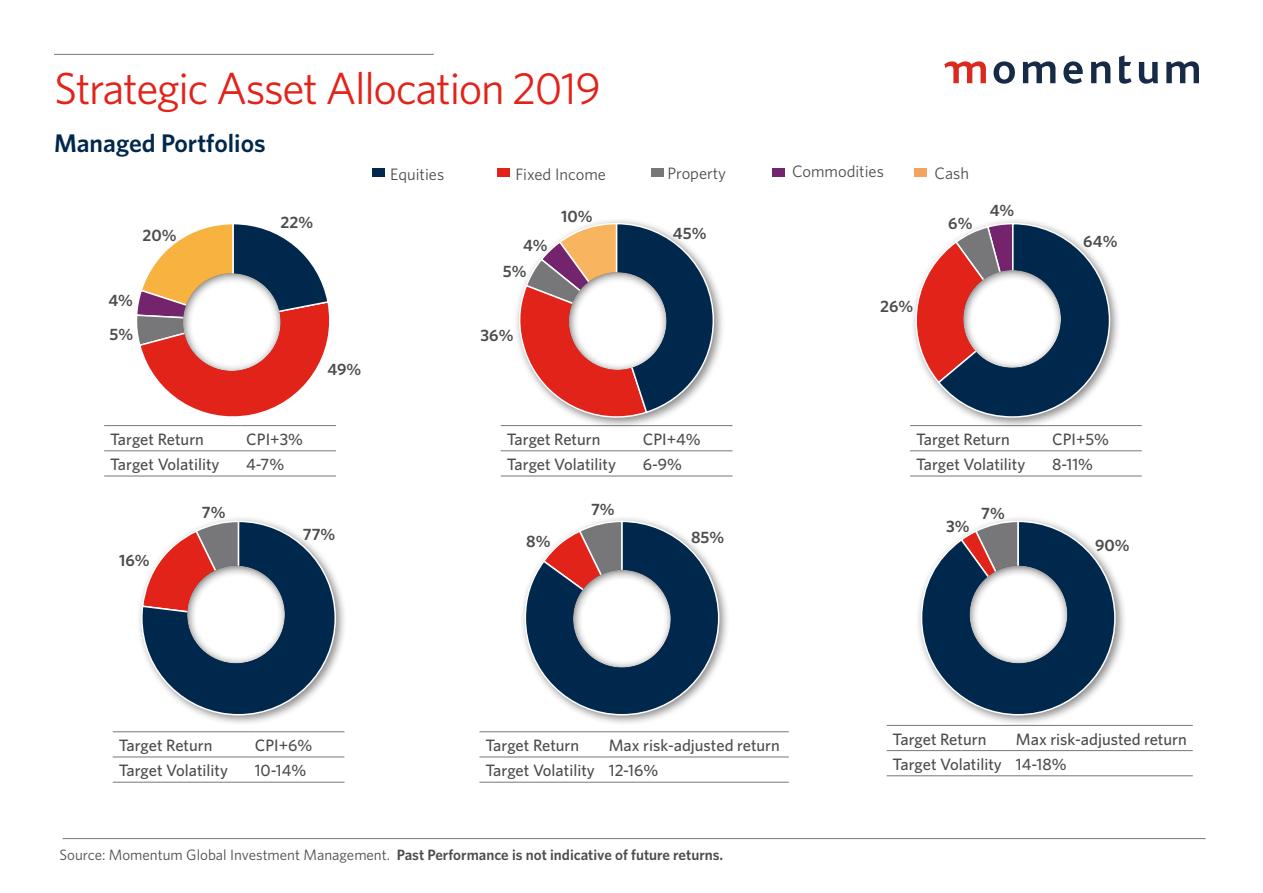
<style>
.page{position:relative;width:1263px;height:893px;background:#fff}
.page>*{position:absolute;margin:0;border:0;box-sizing:border-box;transform-origin:0 0}
.t1{font:45px "Whitney";letter-spacing:-.03em;color:#e2231a}
.t2{font:600 25.5px "Whitney";color:#00284c}
.t3{font:500 16.5px "Whitney";color:#4b4c4d}
.t4{font:600 16.5px "Whitney";color:#4b4c4d}
.t5{font:16.5px "Whitney";color:#4b4c4d}
.t6{font:600 15px "Whitney";color:#4b4c4d}
.s1{font-weight:400}
</style>
<div class="page">
<svg style="left:944px;top:61px;width:42px;height:22px"></svg>
<svg style="left:1023px;top:61px;width:32px;height:22px"></svg>
<svg style="left:1063px;top:61px;width:20px;height:23px"></svg>
<svg style="left:1091px;top:61px;width:19px;height:22px"></svg>
<svg style="left:1119px;top:55px;width:12px;height:29px"></svg>
<svg style="left:1139px;top:62px;width:19px;height:22px"></svg>
<svg style="left:1166px;top:61px;width:33px;height:22px"></svg>
<svg style="left:993px;top:61px;width:22px;height:23px"></svg>
<hr style="left:54px;top:54px;width:380px;height:1px;background:#77777a">
<svg style="left:135px;top:224px;width:201px;height:203px"></svg>
<div style="left:514px;top:218px;width:211px;height:211px;background:#231f20;opacity:.51"></div>
<svg style="left:515px;top:222px;width:200px;height:207px"></svg>
<div style="left:910px;top:218px;width:211px;height:211px;background:#231f20;opacity:.51"></div>
<svg style="left:910px;top:222px;width:201px;height:196px"></svg>
<div style="left:136px;top:515px;width:211px;height:211px;background:#231f20;opacity:.51"></div>
<svg style="left:140px;top:520px;width:197px;height:196px"></svg>
<div style="left:519px;top:515px;width:211px;height:211px;background:#231f20;opacity:.51"></div>
<svg style="left:524px;top:520px;width:196px;height:196px"></svg>
<div style="left:915px;top:515px;width:212px;height:211px;background:#231f20;opacity:.51"></div>
<svg style="left:920px;top:520px;width:196px;height:196px"></svg>
<hr style="left:104px;top:425px;width:136px;height:1px;background:#77777a">
<hr style="left:240px;top:425px;width:96px;height:1px;background:#77777a">
<hr style="left:104px;top:450px;width:136px;height:1px;background:#77777a">
<hr style="left:240px;top:450px;width:96px;height:1px;background:#77777a">
<hr style="left:104px;top:476px;width:136px;height:1px;background:#77777a">
<hr style="left:240px;top:476px;width:96px;height:1px;background:#77777a">
<hr style="left:501px;top:425px;width:136px;height:1px;background:#77777a">
<hr style="left:637px;top:425px;width:95px;height:1px;background:#77777a">
<hr style="left:501px;top:450px;width:136px;height:1px;background:#77777a">
<hr style="left:637px;top:450px;width:95px;height:1px;background:#77777a">
<hr style="left:501px;top:476px;width:136px;height:1px;background:#77777a">
<hr style="left:637px;top:476px;width:95px;height:1px;background:#77777a">
<hr style="left:910px;top:425px;width:136px;height:1px;background:#77777a">
<hr style="left:1046px;top:425px;width:96px;height:1px;background:#77777a">
<hr style="left:910px;top:450px;width:136px;height:1px;background:#77777a">
<hr style="left:1046px;top:450px;width:96px;height:1px;background:#77777a">
<hr style="left:910px;top:476px;width:136px;height:1px;background:#77777a">
<hr style="left:1046px;top:476px;width:96px;height:1px;background:#77777a">
<hr style="left:113px;top:731px;width:136px;height:1px;background:#77777a">
<hr style="left:249px;top:731px;width:95px;height:1px;background:#77777a">
<hr style="left:113px;top:757px;width:136px;height:1px;background:#77777a">
<hr style="left:249px;top:757px;width:95px;height:1px;background:#77777a">
<hr style="left:113px;top:782px;width:136px;height:1px;background:#77777a">
<hr style="left:249px;top:782px;width:95px;height:1px;background:#77777a">
<hr style="left:479px;top:731px;width:124px;height:1px;background:#77777a">
<hr style="left:603px;top:731px;width:186px;height:1px;background:#77777a">
<hr style="left:479px;top:757px;width:124px;height:1px;background:#77777a">
<hr style="left:603px;top:757px;width:186px;height:1px;background:#77777a">
<hr style="left:479px;top:782px;width:124px;height:1px;background:#77777a">
<hr style="left:603px;top:782px;width:186px;height:1px;background:#77777a">
<hr style="left:887px;top:725px;width:123px;height:1px;background:#77777a">
<hr style="left:1010px;top:725px;width:183px;height:1px;background:#77777a">
<hr style="left:887px;top:750px;width:123px;height:1px;background:#77777a">
<hr style="left:1010px;top:750px;width:183px;height:1px;background:#77777a">
<hr style="left:887px;top:775px;width:123px;height:1px;background:#77777a">
<hr style="left:1010px;top:775px;width:183px;height:1px;background:#77777a">
<hr style="left:63px;top:838px;width:1142px;height:1px;background:#77777a">
<div style="left:180px;top:273px;width:101px;height:100px;background:#231f20;opacity:.75"></div>
<div style="left:566px;top:272px;width:101px;height:100px;background:#231f20;opacity:.75"></div>
<div style="left:960px;top:270px;width:101px;height:100px;background:#231f20;opacity:.75"></div>
<div style="left:184px;top:565px;width:101px;height:101px;background:#231f20;opacity:.75"></div>
<div style="left:570px;top:569px;width:101px;height:101px;background:#231f20;opacity:.75"></div>
<div style="left:967px;top:565px;width:100px;height:101px;background:#231f20;opacity:.75"></div>
<div style="left:497px;top:168px;width:13px;height:9px;background:#e2231a"></div>
<div style="left:372px;top:168px;width:13px;height:9px;background:#00284c"></div>
<div style="left:651px;top:168px;width:12px;height:9px;background:#77777a"></div>
<div style="left:772px;top:168px;width:12px;height:9px;background:#74246c"></div>
<div style="left:914px;top:168px;width:13px;height:9px;background:#f2a45f"></div>
<p class="t1" style="left:54px;top:59px;width:549px">Strategic Asset Allocation 2019</p>
<p class="t2" style="left:54px;top:126px;width:213px">Managed Portfolios</p>
<p class="t5" style="left:390px;top:163px;width:56px">Equities</p>
<p class="t5" style="left:516px;top:163px;width:92px">Fixed Income</p>
<p class="t5" style="left:668px;top:162px;width:60px">Property</p>
<p class="t5" style="left:792px;top:161px;width:93px">Commodities</p>
<p class="t5" style="left:934px;top:162px;width:36px">Cash</p>
<p class="t4" style="left:108px;top:289px;width:26px">4%</p>
<p class="t4" style="left:109px;top:323px;width:25px">5%</p>
<p class="t4" style="left:561px;top:205px;width:33px">10%</p>
<p class="t4" style="left:281px;top:211px;width:34px">22%</p>
<p class="t4" style="left:142px;top:224px;width:36px">20%</p>
<p class="t4" style="left:673px;top:222px;width:35px">45%</p>
<p class="t4" style="left:523px;top:235px;width:26px">4%</p>
<p class="t4" style="left:503px;top:260px;width:25px">5%</p>
<p class="t4" style="left:327px;top:358px;width:35px">49%</p>
<p class="t4" style="left:480px;top:324px;width:34px">36%</p>
<p class="t4" style="left:880px;top:295px;width:35px">26%</p>
<p class="t4" style="left:948px;top:212px;width:26px">6%</p>
<p class="t4" style="left:990px;top:200px;width:26px">4%</p>
<p class="t4" style="left:1083px;top:230px;width:36px">64%</p>
<p class="t3" style="left:110px;top:428px;width:95px">Target Return</p>
<p class="t3" style="left:246px;top:428px;width:58px">CPI+3%</p>
<p class="t3" style="left:110px;top:453px;width:111px">Target Volatility</p>
<p class="t3" style="left:246px;top:453px;width:39px">4-7%</p>
<p class="t3" style="left:507px;top:428px;width:95px">Target Return</p>
<p class="t3" style="left:643px;top:428px;width:59px">CPI+4%</p>
<p class="t3" style="left:507px;top:453px;width:111px">Target Volatility</p>
<p class="t3" style="left:643px;top:453px;width:41px">6-9%</p>
<p class="t4" style="left:202px;top:501px;width:25px">7%</p>
<p class="t4" style="left:591px;top:498px;width:25px">7%</p>
<p class="t4" style="left:303px;top:524px;width:34px">77%</p>
<p class="t4" style="left:526px;top:530px;width:26px">8%</p>
<p class="t4" style="left:691px;top:526px;width:35px">85%</p>
<p class="t4" style="left:119px;top:549px;width:32px">16%</p>
<p class="t3" style="left:119px;top:734px;width:95px">Target Return</p>
<p class="t3" style="left:255px;top:734px;width:59px">CPI+6%</p>
<p class="t3" style="left:119px;top:759px;width:111px">Target Volatility</p>
<p class="t3" style="left:255px;top:759px;width:53px">10-14%</p>
<p class="t3" style="left:485px;top:734px;width:95px">Target Return</p>
<p class="t3" style="left:609px;top:734px;width:173px">Max risk-adjusted return</p>
<p class="t3" style="left:485px;top:759px;width:111px">Target Volatility</p>
<p class="t3" style="left:609px;top:759px;width:51px">12-16%</p>
<p class="t6" style="left:60px;top:844px;width:665px"><span class="s1">Source: Momentum Global Investment Management.</span> Past Performance is not indicative of future returns.</p>
<p class="t3" style="left:916px;top:428px;width:95px">Target Return</p>
<p class="t3" style="left:1052px;top:428px;width:58px">CPI+5%</p>
<p class="t3" style="left:916px;top:453px;width:111px">Target Volatility</p>
<p class="t3" style="left:1052px;top:453px;width:43px">8-11%</p>
<p class="t4" style="left:946px;top:515px;width:25px">3%</p>
<p class="t4" style="left:981px;top:502px;width:25px">7%</p>
<p class="t4" style="left:1095px;top:534px;width:36px">90%</p>
<p class="t3" style="left:893px;top:728px;width:95px">Target Return</p>
<p class="t3" style="left:1016px;top:728px;width:172px">Max risk-adjusted return</p>
<p class="t3" style="left:893px;top:753px;width:111px">Target Volatility</p>
<p class="t3" style="left:1016px;top:753px;width:52px">14-18%</p>
</div>
